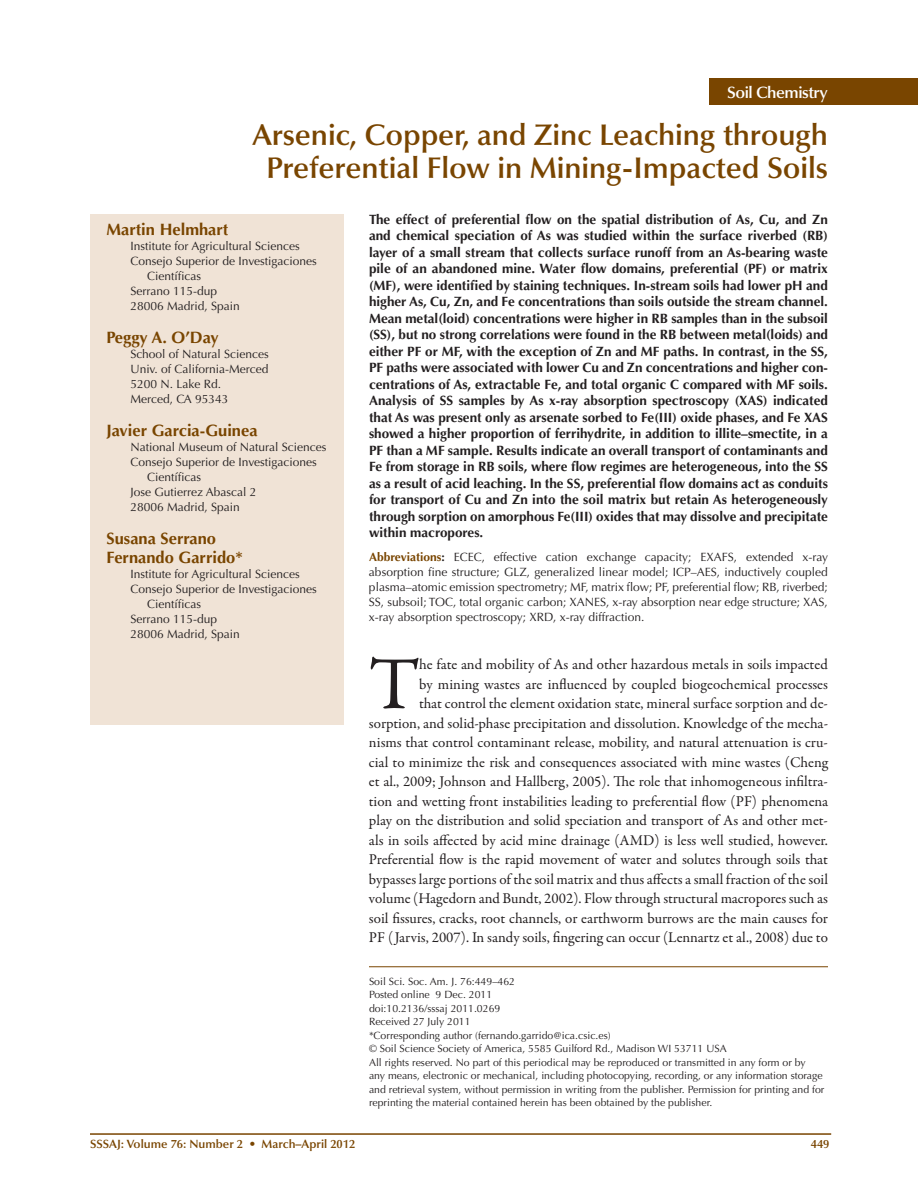
<style>
.page{position:relative;width:918px;height:1188px;background:#fff}
.page>*{position:absolute;margin:0;border:0;box-sizing:border-box;transform-origin:0 0}
.t1{font:75.15px "Garamond Premr Pro";color:#231f20}
.t2{font:600 30px/33px "Optima LT Std";letter-spacing:-.005em;color:#794500;text-align:center}
.t3{font:700 16.5px/19.5px "Optima LT Std";color:#794500}
.t4{font:600 16.5px "Optima LT Std";letter-spacing:-.03em;color:#fff}
.t5{font:15px/19.5px "Garamond Premr Pro";color:#231f20;text-align:right}
.t6{font:700 13.5px/16.5px "Optima LT Std";color:#231f20;text-align:justify}
.t7{font:12px/15px "Optima LT Std";color:#231f20}
.t8{font:600 12px "Optima LT Std";color:#794500}
.t9{font:10.5px/13.5px "Optima LT Std";color:#231f20}
.s1{font-weight:700;color:#794500}
.s2{font-weight:700}
</style>
<div class="page">
<hr style="left:90px;top:1133px;width:741px;height:2px;background:#794500">
<hr style="left:369px;top:967px;width:459px;height:1px;background:#794500">
<div style="left:709px;top:78px;width:209px;height:27px;background:#794500"></div>
<div style="left:90px;top:214px;width:254px;height:510px;background:#f0e3d6"></div>
<p class="t4" style="left:727px;top:84px;width:102px">Soil Chemistry</p>
<h2 class="t2" style="left:252px;top:120px;width:577px">Arsenic, Copper, and Zinc Leaching through<br>Preferential Flow in Mining-Impacted Soils</h2>
<p class="t3" style="left:106px;top:220px;width:123px">Martin Helmhart</p>
<p class="t7" style="left:130px;top:239px;width:171px">Institute for Agricultural Sciences</p>
<p class="t7" style="left:130px;top:254px;width:188px">Consejo Superior de Investigaciones</p>
<p class="t7" style="left:147px;top:269px;width:56px">Científicas</p>
<p class="t7" style="left:130px;top:284px;width:88px">Serrano 115-dup</p>
<p class="t7" style="left:130px;top:299px;width:111px">28006 Madrid, Spain</p>
<p class="t3" style="left:106px;top:328px;width:114px">Peggy A. O’Day</p>
<p class="t7" style="left:130px;top:347px;width:140px">School of Natural Sciences<br>Univ. of California-Merced<br>5200 N. Lake Rd.<br>Merced, CA 95343</p>
<p class="t3" style="left:106px;top:421px;width:153px">Javier Garcia-Guinea</p>
<p class="t7" style="left:130px;top:440px;width:197px">National Museum of Natural Sciences</p>
<p class="t7" style="left:130px;top:455px;width:188px">Consejo Superior de Investigaciones</p>
<p class="t7" style="left:147px;top:470px;width:56px">Científicas</p>
<p class="t7" style="left:130px;top:485px;width:128px">Jose Gutierrez Abascal 2</p>
<p class="t7" style="left:130px;top:500px;width:111px">28006 Madrid, Spain</p>
<p class="t3" style="left:106px;top:529px;width:138px">Susana Serrano<br>Fernando Garrido*</p>
<p class="t7" style="left:130px;top:567px;width:171px">Institute for Agricultural Sciences</p>
<p class="t7" style="left:130px;top:582px;width:188px">Consejo Superior de Investigaciones</p>
<p class="t7" style="left:147px;top:597px;width:56px">Científicas</p>
<p class="t7" style="left:130px;top:612px;width:88px">Serrano 115-dup</p>
<p class="t7" style="left:130px;top:627px;width:111px">28006 Madrid, Spain</p>
<p class="t6" style="left:369px;top:212px;width:461px">The effect of preferential flow on the spatial distribution of As, Cu, and Zn and chemical speciation of As was studied within the surface riverbed (RB) layer of a small stream that collects surface runoff from an As-bearing waste pile of an abandoned mine. Water flow domains, preferential (PF) or matrix (MF), were identified by staining techniques. In-stream soils had lower pH and higher As, Cu, Zn, and Fe concentrations than soils outside the stream channel.<br>Mean metal(loid) concentrations were higher in RB samples than in the subsoil (SS), but no strong correlations were found in the RB between metal(loids) and either PF or MF, with the exception of Zn and MF paths. In contrast, in the SS, PF paths were associated with lower Cu and Zn concentrations and higher con&shy;centrations of As, extractable Fe, and total organic C compared with MF soils.<br>Analysis of SS samples by As x-ray absorption spectroscopy (XAS) indicated that As was present only as arsenate sorbed to Fe(III) oxide phases, and Fe XAS showed a higher proportion of ferrihydrite, in addition to illite–smectite, in a PF than a MF sample. Results indicate an overall transport of contaminants and Fe from storage in RB soils, where flow regimes are heterogeneous, into the SS as a result of acid leaching. In the SS, preferential flow domains act as conduits for transport of Cu and Zn into the soil matrix but retain As heterogeneously through sorption on amorphous Fe(III) oxides that may dissolve and precipitate within macropores.</p>
<p class="t7" style="left:369px;top:550px;width:461px;text-align:justify"><span class="s1">Abbreviations</span><span class="s2">:</span> ECEC, effective cation exchange capacity; EXAFS, extended x-ray absorption fine structure; GLZ, generalized linear model; ICP–AES, inductively coupled plasma–atomic emission spectrometry; MF, matrix flow; PF, preferential flow; RB, riverbed; SS, subsoil; TOC, total organic carbon; XANES, x-ray absorption near edge structure; XAS, x-ray absorption spectroscopy; XRD, x-ray diffraction.</p>
<h1 class="t1" style="left:369px;top:649px;width:52px">T</h1>
<p class="t5" style="left:369px;top:655px;width:461px">he fate and mobility of As and other hazardous metals in soils impacted<br>by mining wastes are influenced by coupled biogeochemical processes<br>that control the element oxidation state, mineral surface sorption and de&shy;sorption, and solid-phase precipitation and dissolution. Knowledge of the mecha&shy;nisms that control contaminant release, mobility, and natural attenuation is cru&shy;cial to minimize the risk and consequences associated with mine wastes (Cheng et al., 2009; Johnson and Hallberg, 2005). The role that inhomogeneous infiltra&shy;tion and wetting front instabilities leading to preferential flow (PF) phenomena play on the distribution and solid speciation and transport of As and other met&shy;als in soils affected by acid mine drainage (AMD) is less well studied, however.<br>Preferential flow is the rapid movement of water and solutes through soils that bypasses large portions of the soil matrix and thus affects a small fraction of the soil volume (Hagedorn and Bundt, 2002). Flow through structural macropores such as soil fissures, cracks, root channels, or earthworm burrows are the main causes for PF (Jarvis, 2007). In sandy soils, fingering can occur (Lennartz et al., 2008) due to</p>
<p class="t9" style="left:369px;top:975px;width:457px">Soil Sci. Soc. Am. J. 76:449–462<br>Posted online 9 Dec. 2011<br>doi:10.2136/sssaj 2011.0269<br>Received 27 July 2011<br>*Corresponding author (fernando.garrido@ica.csic.es)<br>© Soil Science Society of America, 5585 Guilford Rd., Madison WI 53711 USA<br>All rights reserved. No part of this periodical may be reproduced or transmitted in any form or by any means, electronic or mechanical, including photocopying, recording, or any information storage and retrieval system, without permission in writing from the publisher. Permission for printing and for reprinting the material contained herein has been obtained by the publisher.</p>
<p class="t8" style="left:90px;top:1138px;width:267px">SSSAJ: Volume 76: Number 2 • March–April 2012</p>
<p class="t8" style="left:811px;top:1138px;width:20px">449</p>
</div>
